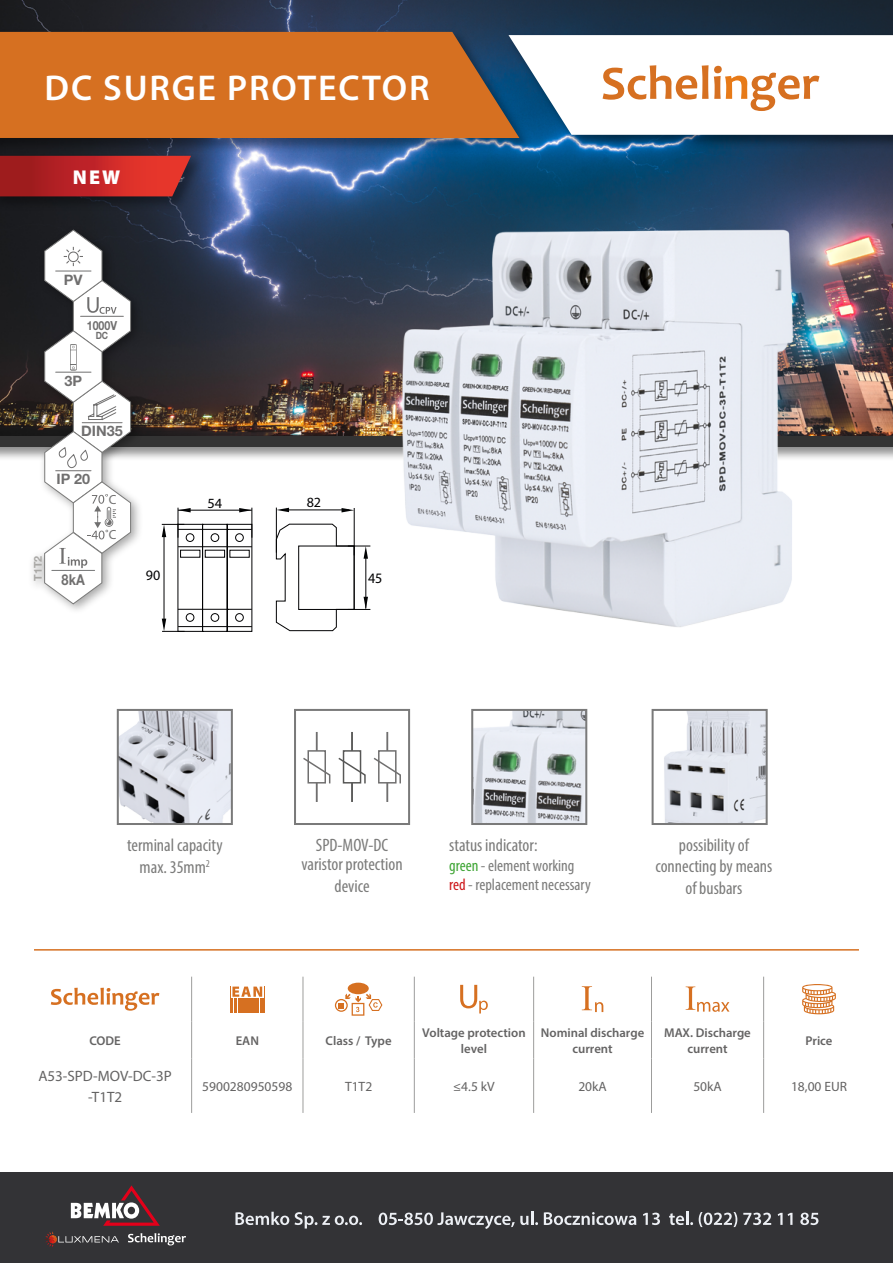
<style>
.page{position:relative;width:893px;height:1263px;background:#fff}
.page>*{position:absolute;margin:0;border:0;box-sizing:border-box;transform-origin:0 0}
.t1{font:600 36px "Myriad Pro";letter-spacing:.05em;color:#fff}
.t2{font:900 20.1px "Myriad Pro";color:#fff}
.t3{font:condensed 18px/21.6px "Myriad Pro";color:#7b7b7a;text-align:center}
.t4{font:condensed 16.5px/19.8px "Myriad Pro";color:#7b7b7a}
.t5{font:15px/21px "Myriad Pro";color:#646363;text-align:center}
.t6{font:700 15px "Helvetica Neue LT Pro";color:#706f6f;scale:.85 1}
.t7{font:700 14.4px "Helvetica Neue LT Pro";color:#706f6f}
.t8{font:14.4px "Myriad Pro";color:#020203}
.t9{font:14.1px "Myriad Pro";color:#020203}
.t10{font:13.5px "Myriad Pro";color:#646363}
.t11{font:13.2px "Myriad Pro";color:#706f6f}
.t12{font:600 12.75px/15.3px "Myriad Pro";color:#646363;text-align:center}
.t13{font:700 12.45px "Helvetica Neue LT Pro";color:#706f6f;scale:.85 1}
.t14{font:700 10.8px "Helvetica Neue LT Pro";color:#a9a8a5}
.t15{font:700 10.05px "Helvetica Neue LT Pro";color:#706f6f;scale:.85 1}
.s1{color:#3fa535}
.s2{color:#cd171a}
</style>
<div class="page">
<div style="left:0;top:421px;width:893px;height:41px;background:#000;opacity:.45"></div>
<div style="left:0;top:423px;width:893px;height:24px;background:#333"></div>
<img style="left:0;top:0;width:893px;height:435px">
<div style="left:0;top:153px;width:205px;height:58px;background:#000;opacity:.35"></div>
<svg style="left:0;top:156px;width:191px;height:40px;background:#ba2727"></svg>
<div style="left:0;top:29px;width:534px;height:124px;background:#000;opacity:.35"></div>
<div style="left:0;top:32px;width:507px;height:106px;background:#d67021"></div>
<div style="left:507px;top:32px;width:386px;height:117px;background:#000;opacity:.45"></div>
<svg style="left:508px;top:35px;width:385px;height:100px"></svg>
<img style="left:377px;top:206px;width:452px;height:421px">
<img style="left:474px;top:712px;width:110px;height:110px">
<div style="left:471px;top:709px;width:116px;height:116px;border:2px solid #7a7a7a"></div>
<svg style="left:303px;top:732px;width:28px;height:70px"></svg>
<svg style="left:338px;top:732px;width:28px;height:70px"></svg>
<svg style="left:373px;top:732px;width:28px;height:70px"></svg>
<div style="left:294px;top:709px;width:116px;height:116px;border:2px solid #7a7a7a"></div>
<img style="left:120px;top:712px;width:110px;height:110px">
<div style="left:117px;top:709px;width:116px;height:116px;border:2px solid #7a7a7a"></div>
<img style="left:664px;top:712px;width:101px;height:110px">
<div style="left:652px;top:709px;width:116px;height:116px;border:2px solid #7a7a7a"></div>
<div style="left:27px;top:224px;width:116px;height:392px;background:#000;opacity:.35"></div>
<svg style="left:44px;top:229px;width:88px;height:376px"></svg>
<hr style="left:178px;top:508px;width:1px;height:30px;background:#020203">
<hr style="left:252px;top:508px;width:1px;height:30px;background:#020203">
<hr style="left:178px;top:510px;width:74px;height:1px;background:#020203">
<svg style="left:239px;top:508px;width:13px;height:4px"></svg>
<svg style="left:162px;top:524px;width:90px;height:108px"></svg>
<svg style="left:178px;top:508px;width:13px;height:4px"></svg>
<svg style="left:276px;top:524px;width:94px;height:107px"></svg>
<hr style="left:283px;top:510px;width:66px;height:1px;background:#020203">
<hr style="left:276px;top:508px;width:1px;height:45px;background:#020203">
<hr style="left:354px;top:508px;width:1px;height:47px;background:#020203">
<svg style="left:342px;top:508px;width:12px;height:4px"></svg>
<svg style="left:276px;top:508px;width:13px;height:4px"></svg>
<div style="left:0;top:1172px;width:893px;height:91px;background:#333336"></div>
<svg style="left:235px;top:1212px;width:54px;height:13px"></svg>
<svg style="left:295px;top:1212px;width:67px;height:16px"></svg>
<svg style="left:379px;top:1212px;width:159px;height:17px"></svg>
<svg style="left:544px;top:1212px;width:92px;height:13px"></svg>
<svg style="left:643px;top:1212px;width:17px;height:13px"></svg>
<svg style="left:669px;top:1212px;width:24px;height:13px"></svg>
<svg style="left:699px;top:1212px;width:38px;height:15px"></svg>
<svg style="left:743px;top:1212px;width:28px;height:13px"></svg>
<svg style="left:778px;top:1213px;width:14px;height:12px"></svg>
<svg style="left:800px;top:1212px;width:18px;height:13px"></svg>
<svg style="left:45px;top:1185px;width:141px;height:62px"></svg>
<hr style="left:191px;top:977px;width:1px;height:45px;background:#9d9d9c">
<hr style="left:303px;top:977px;width:1px;height:45px;background:#9d9d9c">
<hr style="left:414px;top:977px;width:1px;height:45px;background:#9d9d9c">
<hr style="left:533px;top:977px;width:1px;height:45px;background:#9d9d9c">
<hr style="left:651px;top:977px;width:1px;height:45px;background:#9d9d9c">
<hr style="left:763px;top:977px;width:1px;height:45px;background:#9d9d9c">
<hr style="left:191px;top:1022px;width:1px;height:36px;background:#9d9d9c">
<hr style="left:303px;top:1022px;width:1px;height:36px;background:#9d9d9c">
<hr style="left:414px;top:1022px;width:1px;height:36px;background:#9d9d9c">
<hr style="left:533px;top:1022px;width:1px;height:36px;background:#9d9d9c">
<hr style="left:651px;top:1022px;width:1px;height:36px;background:#9d9d9c">
<hr style="left:763px;top:1022px;width:1px;height:36px;background:#9d9d9c">
<hr style="left:191px;top:1058px;width:1px;height:55px;background:#9d9d9c">
<hr style="left:303px;top:1058px;width:1px;height:55px;background:#9d9d9c">
<hr style="left:414px;top:1058px;width:1px;height:55px;background:#9d9d9c">
<hr style="left:533px;top:1058px;width:1px;height:55px;background:#9d9d9c">
<hr style="left:651px;top:1058px;width:1px;height:55px;background:#9d9d9c">
<hr style="left:763px;top:1058px;width:1px;height:55px;background:#9d9d9c">
<svg style="left:51px;top:988px;width:108px;height:23px"></svg>
<svg style="left:230px;top:986px;width:35px;height:26px"></svg>
<div style="left:348px;top:983px;width:21px;height:11px;background:#d67021;border-radius:50%"></div>
<svg style="left:335px;top:993px;width:47px;height:23px"></svg>
<svg style="left:460px;top:985px;width:28px;height:28px"></svg>
<svg style="left:582px;top:986px;width:21px;height:26px"></svg>
<svg style="left:686px;top:986px;width:43px;height:26px"></svg>
<svg style="left:802px;top:984px;width:34px;height:30px"></svg>
<hr style="left:34px;top:949px;width:825px;height:1px;background:#d67021">
<h1 class="t1" style="left:45px;top:65px;width:386px">DC SURGE PROTECTOR</h1>
<p class="t2" style="left:73px;top:166px;width:49px">NEW</p>
<p class="t7" style="left:64px;top:271px;width:20px">PV</p>
<p class="t13" style="left:87px;top:317px;width:37px">1000V</p>
<p class="t15" style="left:96px;top:330px;width:16px">DC</p>
<p class="t7" style="left:65px;top:372px;width:19px">3P</p>
<p class="t14" style="left:31px;top:581px;width:27px;rotate:-90deg">T1T2</p>
<p class="t7" style="left:81px;top:422px;width:43px">DIN35</p>
<p class="t7" style="left:56px;top:470px;width:35px">IP 20</p>
<p class="t11" style="left:109px;top:491px;width:9px">C</p>
<p class="t11" style="left:109px;top:527px;width:9px">C</p>
<p class="t6" style="left:62px;top:570px;width:29px">8kA</p>
<p class="t8" style="left:146px;top:567px;width:16px">90</p>
<p class="t9" style="left:208px;top:494px;width:16px">54</p>
<p class="t9" style="left:307px;top:494px;width:16px">82</p>
<p class="t8" style="left:368px;top:569px;width:16px">45</p>
<p class="t3" style="left:127px;top:833px;width:97px;line-height:22.2px">terminal capacity max. 35mm<sup>2</sup></p>
<p class="t3" style="left:655px;top:834px;width:119px">possibility of connecting by means of busbars</p>
<p class="t3" style="left:449px;top:834px;width:90px">status indicator:</p>
<p class="t4" style="left:449px;top:855px;width:143px"><span class="s1">green</span> - element working <span class="s2">red</span> - replacement necessary</p>
<p class="t3" style="left:301px;top:835px;width:103px;line-height:19.5px">SPD-MOV-DC varistor protection</p>
<p class="t3" style="left:334px;top:875px;width:37px">device</p>
<p class="t12" style="left:89px;top:1033px;width:33px">CODE</p>
<p class="t12" style="left:236px;top:1033px;width:25px">EAN</p>
<p class="t12" style="left:326px;top:1033px;width:68px">Class / Type</p>
<p class="t12" style="left:422px;top:1025px;width:105px">Voltage protection level</p>
<p class="t12" style="left:541px;top:1025px;width:105px">Nominal discharge current</p>
<p class="t12" style="left:664px;top:1025px;width:88px">MAX. Discharge current</p>
<p class="t12" style="left:805px;top:1033px;width:28px">Price</p>
<p class="t5" style="left:38px;top:1065px;width:135px">A53-SPD-MOV-DC-3P -T1T2</p>
<p class="t10" style="left:202px;top:1078px;width:92px">5900280950598</p>
<p class="t10" style="left:345px;top:1078px;width:29px">T1T2</p>
<p class="t10" style="left:453px;top:1078px;width:43px">≤4.5 kV</p>
<p class="t10" style="left:578px;top:1078px;width:30px">20kA</p>
<p class="t10" style="left:693px;top:1078px;width:30px">50kA</p>
<p class="t10" style="left:791px;top:1078px;width:57px">18,00 EUR</p>
</div>
